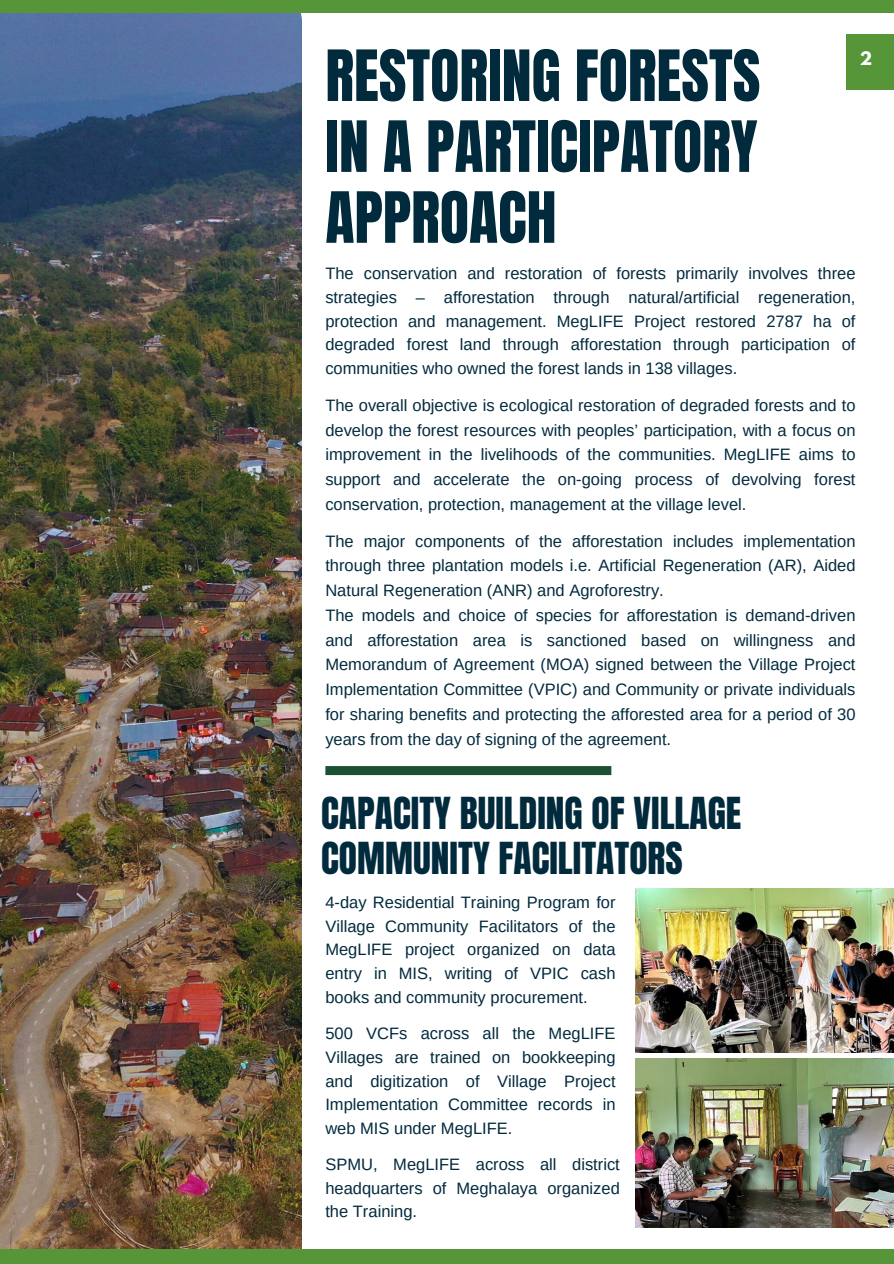
<style>
.page{position:relative;width:894px;height:1264px;background:#fff}
.page>*{position:absolute;margin:0;border:0;box-sizing:border-box;transform-origin:0 0}
.t1{font:60px/70.8px "Anton";color:#022a3d;text-align:justify}
.t2{font:37.5px/45px "Anton";color:#022a3d}
.t3{font:16.5px/23.7px "Arimo";color:#022a3d;text-align:justify}
.t4{font:700 16.5px "League Spartan";color:#fff}
</style>
<div class="page">
<img style="left:0;top:12px;width:302px;height:1237px">
<div style="left:0;top:0;width:893px;height:12px;background:#569639"></div>
<div style="left:0;top:1249px;width:893px;height:14px;background:#569639"></div>
<div style="left:846px;top:34px;width:47px;height:55px;background:#569639"></div>
<div style="left:325px;top:766px;width:286px;height:9px;background:#1c5033"></div>
<img style="left:635px;top:888px;width:258px;height:164px">
<img style="left:635px;top:1058px;width:258px;height:169px">
<p class="t1" style="left:325px;top:41px;width:436px">RESTORING FORESTS IN A PARTICIPATORY APPROACH</p>
<p class="t4" style="left:859px;top:51px;width:14px">2</p>
<p class="t3" style="left:325px;top:262px;width:531px">The conservation and restoration of forests primarily involves three strategies – afforestation through natural/artificial regeneration, protection and management. MegLIFE Project restored 2787 ha of degraded forest land through afforestation through participation of communities who owned the forest lands in 138 villages.</p>
<h2 class="t3" style="left:325px;top:393px;width:531px;line-height:24.8px">The overall objective is ecological restoration of degraded forests and to develop the forest resources with peoples’ participation, with a focus on improvement in the livelihoods of the communities. MegLIFE aims to support and accelerate the on-going process of devolving forest conservation, protection, management at the village level.</h2>
<p class="t3" style="left:325px;top:528px;width:531px;line-height:24.8px">The major components of the afforestation includes implementation through three plantation models i.e. Artificial Regeneration (AR), Aided Natural Regeneration (ANR) and Agroforestry.</p>
<p class="t3" style="left:325px;top:602px;width:531px;line-height:24.8px">The models and choice of species for afforestation is demand-driven and afforestation area is sanctioned based on willingness and Memorandum of Agreement (MOA) signed between the Village Project Implementation Committee (VPIC) and Community or private individuals for sharing benefits and protecting the afforested area for a period of 30 years from the day of signing of the agreement.</p>
<p class="t2" style="left:321px;top:791px;width:421px">CAPACITY BUILDING OF VILLAGE<br>COMMUNITY FACILITATORS</p>
<p class="t3" style="left:325px;top:890px;width:291px">4-day Residential Training Program for Village Community Facilitators of the MegLIFE project organized on data entry in MIS, writing of VPIC cash books and community procurement.</p>
<p class="t3" style="left:325px;top:1021px;width:291px">500 VCFs across all the MegLIFE Villages are trained on bookkeeping and digitization of Village Project Implementation Committee records in web MIS under MegLIFE.</p>
<p class="t3" style="left:325px;top:1152px;width:296px">SPMU, MegLIFE across all district headquarters of Meghalaya organized the Training.</p>
</div>
